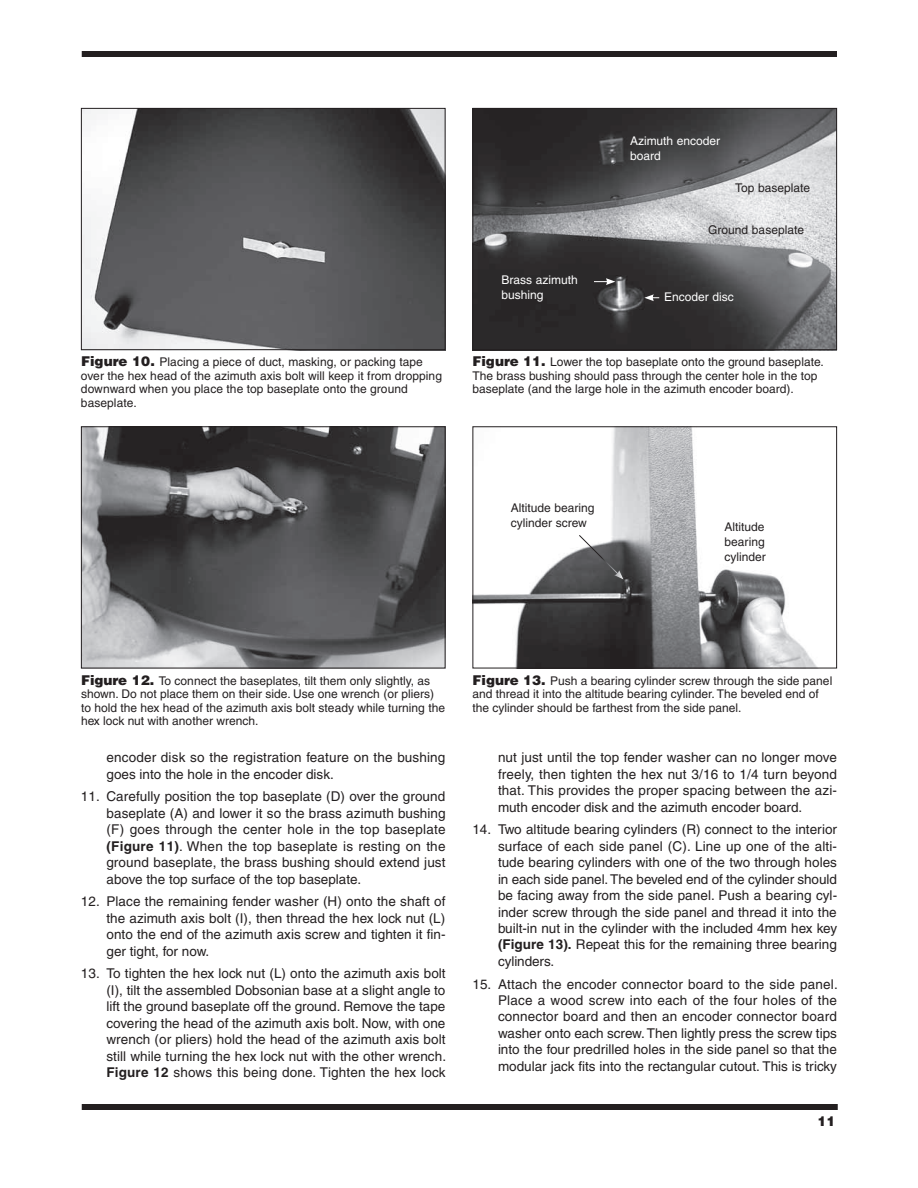
<style>
.page{position:relative;width:918px;height:1188px;background:#fff}
.page>*{position:absolute;margin:0;border:0;box-sizing:border-box;transform-origin:0 0}
.t1{font:13.5px/16.5px "Helvetica";color:#231f20;text-align:justify}
.t2{font:900 13.5px "Helvetica";color:#231f20}
.t3{font:12px/13.5px "Helvetica";color:#231f20}
.t4{font:12px/15px "Helvetica";color:#fff}
.s1{font-weight:900;font-size:13.5px}
.s2{font-weight:700}
</style>
<div class="page">
<div style="left:82px;top:51px;width:755px;height:6px;background:#231f20"></div>
<div style="left:82px;top:1104px;width:756px;height:6px;background:#231f20"></div>
<img style="left:83px;top:110px;width:361px;height:238px">
<div style="left:81px;top:108px;width:365px;height:242px;border:1px solid #231f20"></div>
<img style="left:83px;top:428px;width:361px;height:238px">
<div style="left:81px;top:426px;width:365px;height:242px;border:1px solid #231f20"></div>
<img style="left:474px;top:110px;width:361px;height:238px">
<div style="left:472px;top:108px;width:365px;height:242px;border:1px solid #231f20"></div>
<svg style="left:594px;top:278px;width:21px;height:7px"></svg>
<svg style="left:644px;top:294px;width:15px;height:7px"></svg>
<img style="left:474px;top:428px;width:342px;height:238px">
<div style="left:472px;top:426px;width:365px;height:242px;border:1px solid #231f20"></div>
<svg style="left:578px;top:534px;width:45px;height:45px"></svg>
<p class="t4" style="left:630px;top:134px;width:92px">Azimuth encoder board</p>
<p class="t3" style="left:735px;top:181px;width:76px">Top baseplate</p>
<p class="t3" style="left:81px;top:355px;width:363px"><span class="s1">Figure 10.</span> Placing a piece of duct, masking, or packing tape over the hex head of the azimuth axis bolt will keep it from dropping downward when you place the top baseplate onto the ground baseplate.</p>
<p class="t4" style="left:502px;top:272px;width:78px">Brass azimuth bushing</p>
<p class="t3" style="left:708px;top:223px;width:97px">Ground baseplate</p>
<p class="t4" style="left:664px;top:289px;width:71px">Encoder disc</p>
<p class="t3" style="left:472px;top:355px;width:353px"><span class="s1">Figure 11.</span> Lower the top baseplate onto the ground baseplate.<br>The brass bushing should pass through the center hole in the top baseplate (and the large hole in the azimuth encoder board).</p>
<p class="t3" style="left:511px;top:500px;width:85px;line-height:15px">Altitude bearing cylinder screw</p>
<p class="t3" style="left:724px;top:519px;width:43px;line-height:15px;text-align:justify">Altitude bearing cylinder</p>
<p class="t3" style="left:81px;top:674px;width:366px"><span class="s1">Figure 12.</span> To connect the baseplates, tilt them only slightly, as shown. Do not place them on their side. Use one wrench (or pliers) to hold the hex head of the azimuth axis bolt steady while turning the hex lock nut with another wrench.</p>
<p class="t3" style="left:472px;top:674px;width:361px"><span class="s1">Figure 13.</span> Push a bearing cylinder screw through the side panel and thread it into the altitude bearing cylinder. The beveled end of the cylinder should be farthest from the side panel.</p>
<p class="t1" style="left:106px;top:749px;width:340px">encoder disk so the registration feature on the bushing goes into the hole in the encoder disk.</p>
<p class="t1" style="left:106px;top:788px;width:341px;text-indent:-26px">11. Carefully position the top baseplate (D) over the ground baseplate (A) and lower it so the brass azimuth bushing (F) goes through the center hole in the top baseplate <span class="s2">(Figure 11)</span>. When the top baseplate is resting on the ground baseplate, the brass bushing should extend just above the top surface of the top baseplate.</p>
<p class="t1" style="left:106px;top:893px;width:341px;text-indent:-26px">12. Place the remaining fender washer (H) onto the shaft of the azimuth axis bolt (I), then thread the hex lock nut (L) onto the end of the azimuth axis screw and tighten it fin&shy;ger tight, for now.</p>
<p class="t1" style="left:106px;top:965px;width:341px;text-indent:-26px">13. To tighten the hex lock nut (L) onto the azimuth axis bolt (I), tilt the assembled Dobsonian base at a slight angle to lift the ground baseplate off the ground. Remove the tape covering the head of the azimuth axis bolt. Now, with one wrench (or pliers) hold the head of the azimuth axis bolt still while turning the hex lock nut with the other wrench.<br><span class="s2">Figure 12</span> shows this being done. Tighten the hex lock</p>
<p class="t1" style="left:498px;top:749px;width:341px">nut just until the top fender washer can no longer move freely, then tighten the hex nut 3/16 to 1/4 turn beyond that. This provides the proper spacing between the azi&shy;muth encoder disk and the azimuth encoder board.</p>
<p class="t1" style="left:498px;top:821px;width:341px;text-indent:-26px">14. Two altitude bearing cylinders (R) connect to the interior surface of each side panel (C). Line up one of the alti&shy;tude bearing cylinders with one of the two through holes in each side panel. The beveled end of the cylinder should be facing away from the side panel. Push a bearing cyl&shy;inder screw through the side panel and thread it into the built-in nut in the cylinder with the included 4mm hex key <span class="s2">(Figure 13).</span> Repeat this for the remaining three bearing cylinders.</p>
<p class="t1" style="left:498px;top:975px;width:341px;text-indent:-26px">15. Attach the encoder connector board to the side panel.<br>Place a wood screw into each of the four holes of the connector board and then an encoder connector board washer onto each screw. Then lightly press the screw tips into the four predrilled holes in the side panel so that the modular jack fits into the rectangular cutout. This is tricky</p>
<p class="t2" style="left:817px;top:1113px;width:20px">11</p>
</div>
